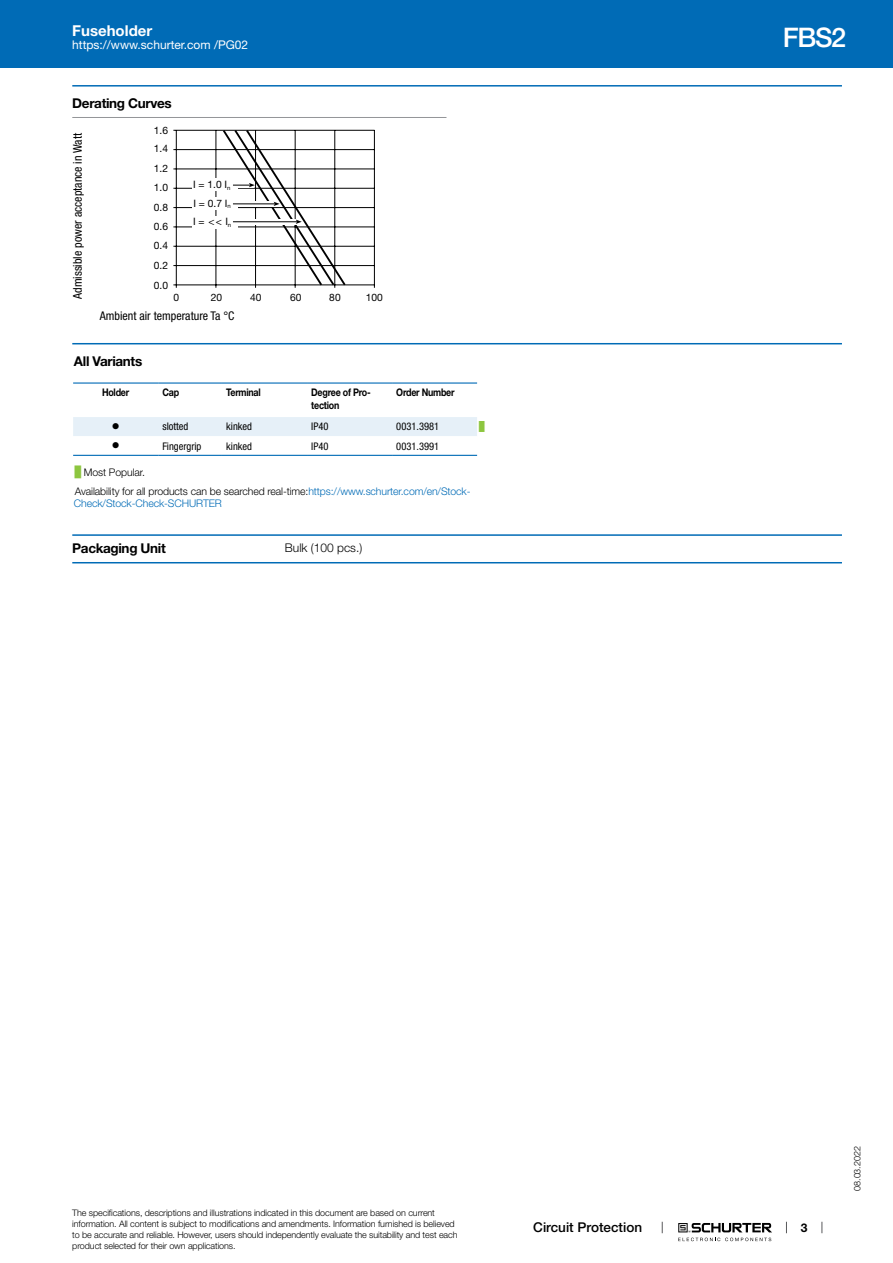
<style>
.page{position:relative;width:893px;height:1263px;background:#fff}
.page>*{position:absolute;margin:0;border:0;box-sizing:border-box;transform-origin:0 0}
.t1{font:500 27px "Helvetica Neue LT";color:#fff}
.t2{font:700 15px "Helvetica Neue LT";color:#fff}
.t3{font:700 13.5px "Helvetica Neue LT";letter-spacing:-.025em;color:#000}
.t4{font:500 13.5px "Helvetica Neue LT";color:#000}
.t5{font:condensed 12px "Helvetica Neue LT";color:#000}
.t6{font:12px "Helvetica Neue LT";color:#fff}
.t7{font:300 12px "Helvetica Neue LT";color:#000}
.t8{font:700 12px "Helvetica Neue LT";color:#000}
.t9{font:300 10.5px/18.5px "Helvetica Neue LT";letter-spacing:-.01em;color:#000}
.t10{font:condensed 10.5px "Helvetica Neue LT";color:#000}
.t11{font:700 10.5px/12.6px "Helvetica Neue LT";letter-spacing:-.025em;color:#000;scale:.85 1}
.t12{font:300 10.5px "Helvetica Neue LT";letter-spacing:-.01em;color:#006bb6}
.t13{font:10.5px "Wingdings";color:#000}
.t14{font:10.2px/19.6px "Helvetica Neue LT";color:#000}
.t15{font:300 9px/10.8px "Helvetica Neue LT";letter-spacing:-.01em;color:#000}
.t16{font:9px "Arial Unicode MS";color:#8dc63f}
.s1{font-family:"Arial Unicode MS";font-weight:400;color:#8dc63f}
.s2{color:#006bb6}
</style>
<div class="page">
<svg style="left:678px;top:1223px;width:94px;height:18px"></svg>
<div style="left:0;top:0;width:893px;height:68px;background:#006bb6"></div>
<hr style="left:72px;top:85px;width:770px;height:2px;background:#006bb6">
<hr style="left:72px;top:117px;width:374px;height:1px;background:#939598">
<hr style="left:173px;top:130px;width:201px;height:1px;background:#000">
<hr style="left:173px;top:149px;width:201px;height:1px;background:#000">
<hr style="left:173px;top:169px;width:201px;height:1px;background:#000">
<hr style="left:173px;top:188px;width:201px;height:1px;background:#000">
<hr style="left:173px;top:207px;width:201px;height:1px;background:#000">
<hr style="left:173px;top:227px;width:201px;height:1px;background:#000">
<hr style="left:173px;top:246px;width:201px;height:1px;background:#000">
<hr style="left:173px;top:265px;width:201px;height:1px;background:#000">
<hr style="left:173px;top:285px;width:201px;height:1px;background:#000">
<hr style="left:176px;top:130px;width:1px;height:158px;background:#000">
<hr style="left:216px;top:130px;width:1px;height:158px;background:#000">
<hr style="left:255px;top:130px;width:1px;height:158px;background:#000">
<hr style="left:295px;top:130px;width:1px;height:158px;background:#000">
<hr style="left:335px;top:130px;width:1px;height:158px;background:#000">
<hr style="left:374px;top:130px;width:1px;height:158px;background:#000">
<div style="left:192px;top:216px;width:46px;height:13px;background:#fff"></div>
<div style="left:192px;top:197px;width:46px;height:13px;background:#fff"></div>
<div style="left:192px;top:178px;width:46px;height:13px;background:#fff"></div>
<svg style="left:221px;top:129px;width:126px;height:158px"></svg>
<hr style="left:72px;top:343px;width:770px;height:1px;background:#006bb6">
<svg style="left:73px;top:417px;width:404px;height:38px"></svg>
<hr style="left:73px;top:382px;width:85px;height:2px;background:#006bb6">
<hr style="left:158px;top:382px;width:64px;height:2px;background:#006bb6">
<hr style="left:222px;top:382px;width:85px;height:2px;background:#006bb6">
<hr style="left:307px;top:382px;width:85px;height:2px;background:#006bb6">
<hr style="left:392px;top:382px;width:85px;height:2px;background:#006bb6">
<hr style="left:73px;top:455px;width:85px;height:1px;background:#006bb6">
<hr style="left:158px;top:455px;width:64px;height:1px;background:#006bb6">
<hr style="left:222px;top:455px;width:85px;height:1px;background:#006bb6">
<hr style="left:307px;top:455px;width:85px;height:1px;background:#006bb6">
<hr style="left:392px;top:455px;width:85px;height:1px;background:#006bb6">
<hr style="left:72px;top:534px;width:770px;height:2px;background:#006bb6">
<hr style="left:72px;top:562px;width:770px;height:1px;background:#006bb6">
<h2 class="t2" style="left:72px;top:21px;width:81px">Fuseholder</h2>
<h3 class="t6" style="left:72px;top:38px;width:178px">https://www.schurter.com /PG02</h3>
<h3 class="t3" style="left:72px;top:95px;width:101px">Derating Curves</h3>
<h3 class="t5" style="left:71px;top:299px;width:167px;rotate:-90deg">Admissible power acceptance in Watt</h3>
<p class="t14" style="left:154px;top:121px;width:16px">1.6</p>
<p class="t14" style="left:154px;top:139px;width:16px">1.4</p>
<p class="t14" style="left:154px;top:158px;width:16px">1.2<br>1.0</p>
<p class="t14" style="left:193px;top:174px;width:39px">I = 1.0 I<sub>n</sub></p>
<p class="t14" style="left:193px;top:193px;width:39px">I = 0.7 I<sub>n</sub></p>
<p class="t14" style="left:154px;top:197px;width:16px">0.8</p>
<p class="t14" style="left:193px;top:212px;width:40px">I = &lt;&lt; I<sub>n</sub></p>
<p class="t14" style="left:154px;top:217px;width:16px;line-height:18.8px">0.6<br>0.4</p>
<p class="t14" style="left:154px;top:255px;width:16px">0.2<br>0.0</p>
<p class="t14" style="left:173px;top:288px;width:7px">0</p>
<p class="t14" style="left:211px;top:288px;width:13px">20</p>
<p class="t14" style="left:250px;top:288px;width:13px">40</p>
<p class="t14" style="left:290px;top:288px;width:13px">60</p>
<p class="t14" style="left:329px;top:288px;width:13px">80</p>
<p class="t14" style="left:366px;top:288px;width:19px">100</p>
<h3 class="t5" style="left:100px;top:309px;width:136px">Ambient air temperature Ta °C</h3>
<h3 class="t3" style="left:74px;top:353px;width:70px">All Variants</h3>
<p class="t11" style="left:102px;top:386px;width:34px">Holder</p>
<p class="t11" style="left:162px;top:386px;width:21px">Cap</p>
<p class="t11" style="left:226px;top:386px;width:42px">Terminal</p>
<p class="t11" style="left:311px;top:386px;width:72px">Degree of Pro&shy;tection</p>
<p class="t11" style="left:396px;top:386px;width:70px">Order Number</p>
<p class="t13" style="left:112px;top:421px;width:9px">●</p>
<p class="t10" style="left:162px;top:421px;width:28px">slotted</p>
<p class="t10" style="left:226px;top:421px;width:27px">kinked</p>
<p class="t10" style="left:311px;top:421px;width:19px">IP40</p>
<p class="t10" style="left:396px;top:421px;width:44px">0031.3981</p>
<p class="t16" style="left:479px;top:420px;width:7px">█</p>
<p class="t13" style="left:112px;top:440px;width:9px">●</p>
<p class="t10" style="left:162px;top:440px;width:41px">Fingergrip</p>
<p class="t10" style="left:226px;top:440px;width:27px">kinked</p>
<p class="t10" style="left:311px;top:440px;width:19px">IP40</p>
<p class="t10" style="left:396px;top:440px;width:44px">0031.3991</p>
<p class="t9" style="left:75px;top:463px;width:397px"><span class="s1">█</span> Most Popular.<br>Availability for all products can be searched real-time:<span class="s2">https://www.schurter.com/en/Stock-</span></p>
<p class="t12" style="left:74px;top:497px;width:149px">Check/Stock-Check-SCHURTER</p>
<h3 class="t3" style="left:72px;top:540px;width:95px">Packaging Unit</h3>
<h3 class="t7" style="left:285px;top:541px;width:79px">Bulk (100 pcs.)</h3>
<h1 class="t1" style="left:783px;top:21px;width:65px">FBS2</h1>
<p class="t15" style="left:72px;top:1207px;width:387px">The specifications, descriptions and illustrations indicated in this document are based on current information. All content is subject to modifications and amendments. Information furnished is believed to be accurate and reliable. However, users should independently evaluate the suitability and test each product selected for their own applications.</p>
<h3 class="t4" style="left:533px;top:1219px;width:110px">Circuit Protection</h3>
<h3 class="t8" style="left:801px;top:1220px;width:8px">3</h3>
<p class="t15" style="left:852px;top:1191px;width:46px;rotate:-90deg">08.03.2022</p>
</div>
